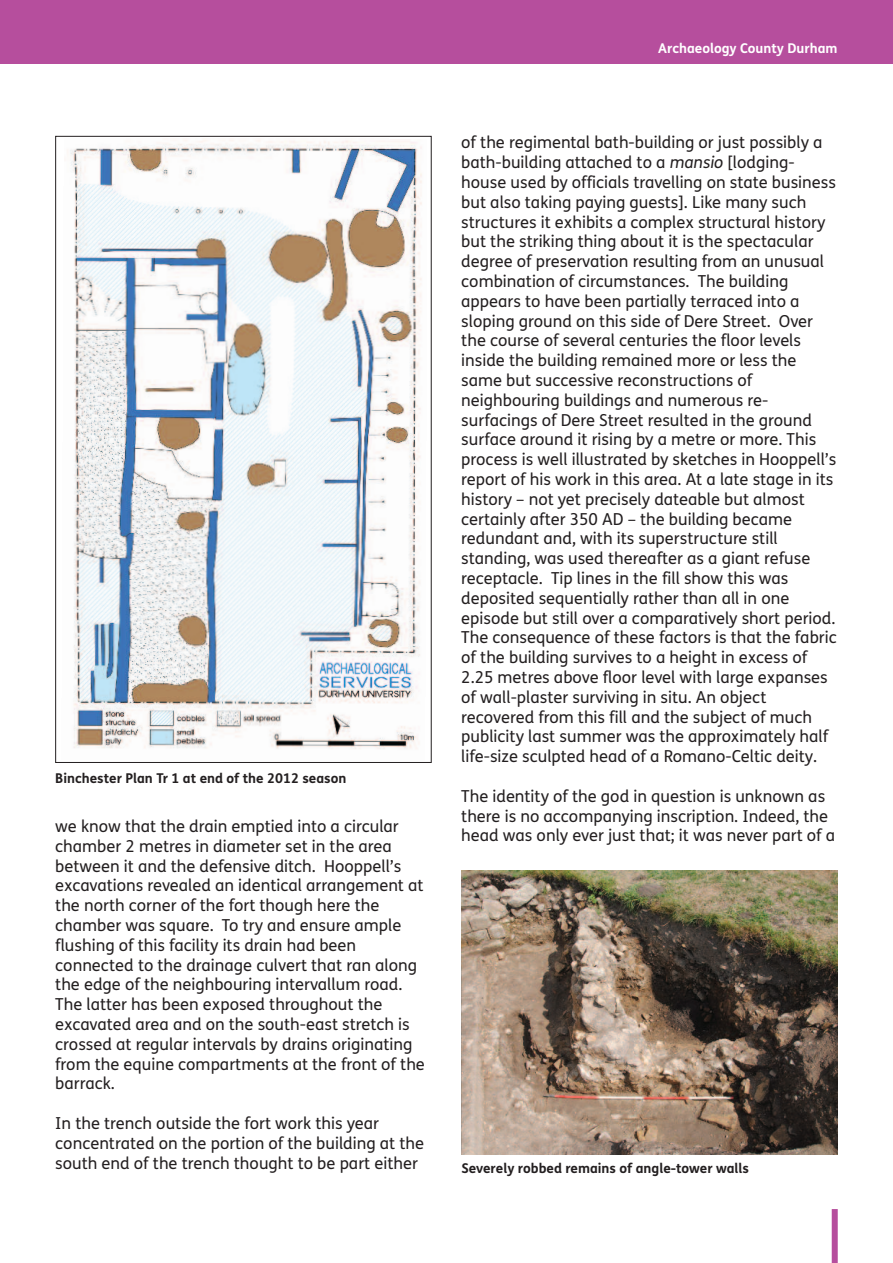
<style>
.page{position:relative;width:893px;height:1263px;background:#fff}
.page>*{position:absolute;margin:0;border:0;box-sizing:border-box;transform-origin:0 0}
.t1{font:16.5px/19.8px "FS Me";color:#231f20}
.t2{font:700 13.5px "FS Me";color:#231f20}
.t3{font:700 13.5px "FS Me";color:#fff}
.s1{font-style:italic}
</style>
<div class="page">
<div style="left:0;top:0;width:893px;height:63px;background:#b64e9d"></div>
<div style="left:832px;top:1209px;width:6px;height:54px;background:#b64e9d"></div>
<img style="left:67px;top:140px;width:355px;height:609px">
<img style="left:461px;top:870px;width:377px;height:284px">
<p class="t2" style="left:55px;top:770px;width:293px">Binchester Plan Tr 1 at end of the 2012 season</p>
<p class="t1" style="left:55px;top:816px;width:371px">we know that the drain emptied into a circular chamber 2 metres in diameter set in the area between it and the defensive ditch. Hooppell’s excavations revealed an identical arrangement at the north corner of the fort though here the chamber was square. To try and ensure ample flushing of this facility its drain had been connected to the drainage culvert that ran along the edge of the neighbouring intervallum road.<br>The latter has been exposed throughout the excavated area and on the south-east stretch is crossed at regular intervals by drains originating from the equine compartments at the front of the barrack.</p>
<p class="t1" style="left:55px;top:1113px;width:370px">In the trench outside the fort work this year concentrated on the portion of the building at the south end of the trench thought to be part either</p>
<p class="t3" style="left:658px;top:39px;width:181px">Archaeology County Durham</p>
<p class="t1" style="left:461px;top:133px;width:377px">of the regimental bath-building or just possibly a bath-building attached to a <span class="s1">mansio</span> [lodging&shy;house used by officials travelling on state business but also taking paying guests]. Like many such structures it exhibits a complex structural history but the striking thing about it is the spectacular degree of preservation resulting from an unusual combination of circumstances. The building appears to have been partially terraced into a sloping ground on this side of Dere Street. Over the course of several centuries the floor levels inside the building remained more or less the same but successive reconstructions of neighbouring buildings and numerous re&shy;surfacings of Dere Street resulted in the ground surface around it rising by a metre or more. This process is well illustrated by sketches in Hooppell’s report of his work in this area. At a late stage in its history – not yet precisely dateable but almost certainly after 350 AD – the building became redundant and, with its superstructure still standing, was used thereafter as a giant refuse receptacle. Tip lines in the fill show this was deposited sequentially rather than all in one episode but still over a comparatively short period.<br>The consequence of these factors is that the fabric of the building survives to a height in excess of 2.25 metres above floor level with large expanses of wall-plaster surviving in situ. An object recovered from this fill and the subject of much publicity last summer was the approximately half life-size sculpted head of a Romano-Celtic deity.</p>
<p class="t1" style="left:461px;top:786px;width:375px">The identity of the god in question is unknown as there is no accompanying inscription. Indeed, the head was only ever just that; it was never part of a</p>
<p class="t2" style="left:461px;top:1160px;width:289px">Severely robbed remains of angle-tower walls</p>
</div>
